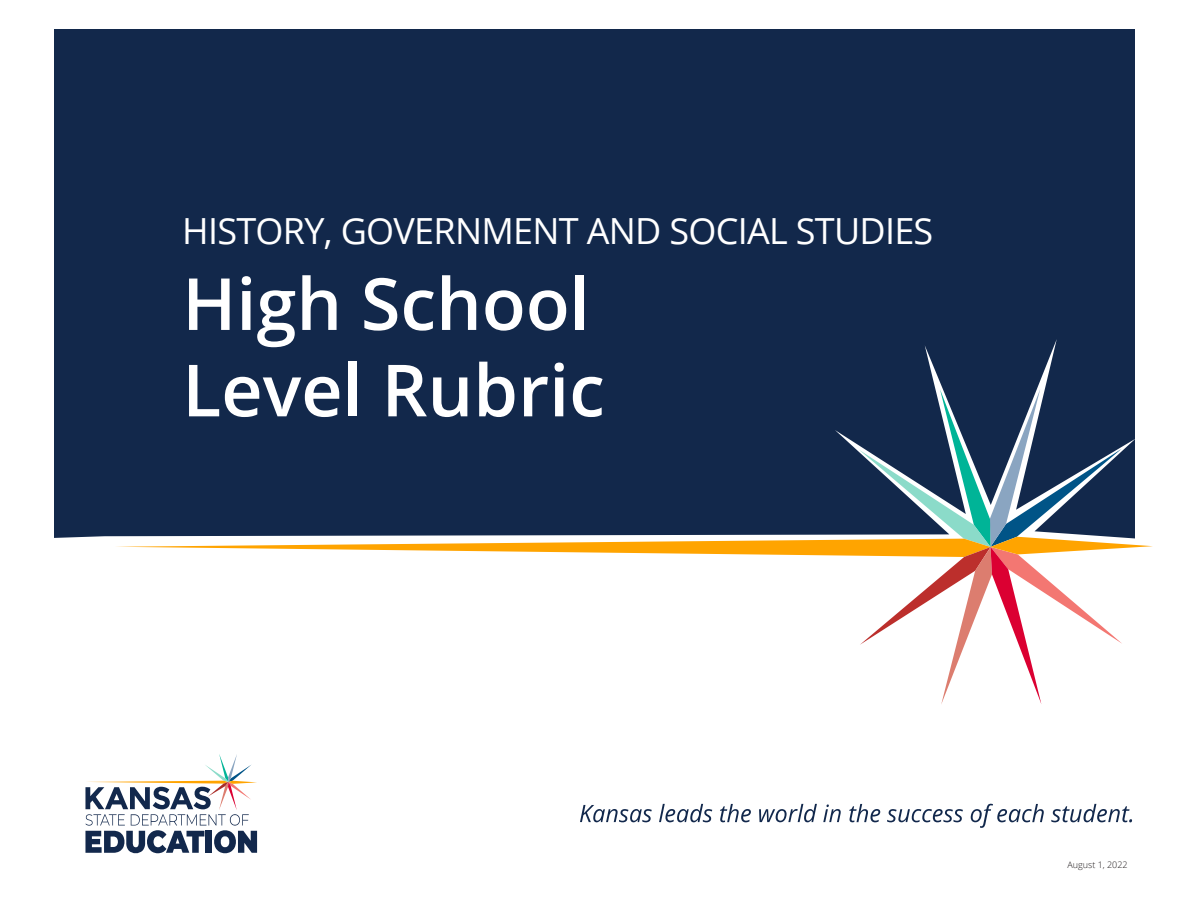
<style>
.page{position:relative;width:1188px;height:918px;background:#fff}
.page>*{position:absolute;margin:0;border:0;box-sizing:border-box;transform-origin:0 0}
.t1{font:600 72px/86.4px "Open Sans";color:#fff}
.t2{font:36px "Open Sans";letter-spacing:-.02em;color:#fff}
.t3{font:300 9px "Open Sans";color:#231f20}
</style>
<div class="page">
<div style="left:54px;top:29px;width:1081px;height:518px;background:#12284b"></div>
<svg style="left:115px;top:389px;width:1038px;height:315px"></svg>
<svg style="left:85px;top:754px;width:172px;height:99px"></svg>
<svg style="left:580px;top:805px;width:72px;height:17px"></svg>
<svg style="left:659px;top:804px;width:53px;height:18px"></svg>
<svg style="left:720px;top:804px;width:31px;height:18px"></svg>
<svg style="left:759px;top:804px;width:58px;height:18px"></svg>
<svg style="left:823px;top:804px;width:18px;height:18px"></svg>
<svg style="left:849px;top:804px;width:31px;height:18px"></svg>
<svg style="left:887px;top:809px;width:76px;height:14px"></svg>
<svg style="left:971px;top:804px;width:73px;height:24px"></svg>
<svg style="left:1051px;top:804px;width:81px;height:18px"></svg>
<h1 class="t2" style="left:182px;top:206px;width:753px">HISTORY, GOVERNMENT AND SOCIAL STUDIES</h1>
<h1 class="t1" style="left:182px;top:259px;width:424px">High School<br>Level Rubric</h1>
<p class="t3" style="left:1067px;top:859px;width:62px">August 1, 2022</p>
</div>
